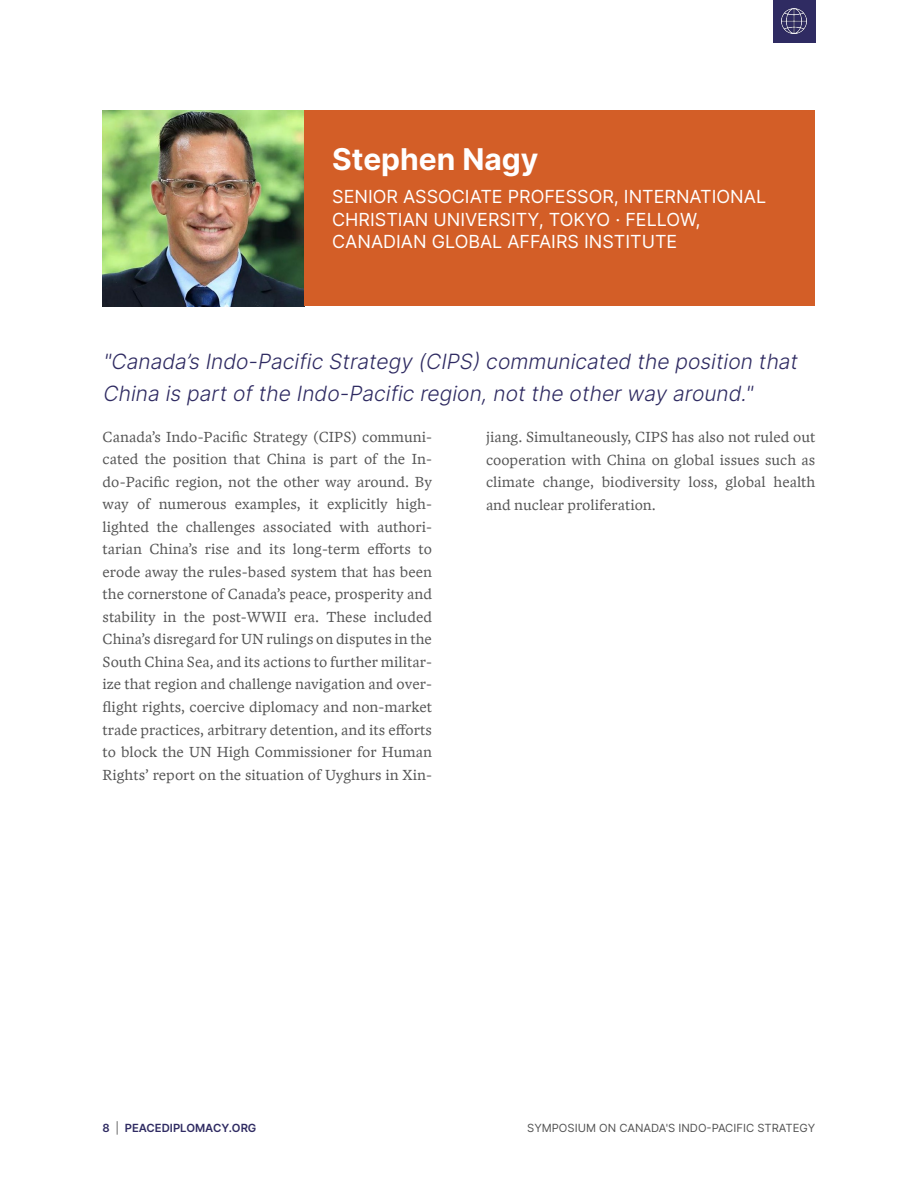
<style>
.page{position:relative;width:918px;height:1188px;background:#fff}
.page>*{position:absolute;margin:0;border:0;box-sizing:border-box;transform-origin:0 0}
.t1{font:700 30px "Inter";color:#fff}
.t2{font:italic 300 21px/31.5px "Inter";color:#2f2b62}
.t3{font:18px/22.5px "Inter";color:#fff}
.t4{font:15.75px/22.5px "Blanco";color:#545454;text-align:justify}
.t5{font:11.25px "Inter";color:#545454}
.t6{font:600 11.25px "Inter";color:#2f2b62}
.s1{font-weight:400;color:#545454}
</style>
<div class="page">
<div style="left:773px;top:0;width:42px;height:42px;background:#2f2b62"></div>
<img style="left:782px;top:9px;width:25px;height:25px">
<img style="left:103px;top:111px;width:201px;height:195px">
<div style="left:304px;top:111px;width:511px;height:195px;background:#d35e27"></div>
<h1 class="t1" style="left:332px;top:138px;width:208px">Stephen Nagy</h1>
<p class="t3" style="left:332px;top:185px;width:435px">SENIOR ASSOCIATE PROFESSOR, INTERNATIONAL<br>CHRISTIAN UNIVERSITY, TOKYO · FELLOW,<br>CANADIAN GLOBAL AFFAIRS INSTITUTE</p>
<h2 class="t2" style="left:103px;top:345px;width:701px">"Canada’s Indo-Pacific Strategy (CIPS)communicated the position that<br>China is partofthe Indo-Pacific region,notthe otherway around."</h2>
<p class="t4" style="left:103px;top:424px;width:331px">Canada’s Indo-Pacific Strategy (CIPS) communi&shy;cated the position that China is part of the In&shy;do-Pacific region, not the other way around. By way of numerous examples, it explicitly high&shy;lighted the challenges associated with authori&shy;tarian China’s rise and its long-term efforts to erode away the rules-based system that has been the cornerstone of Canada’s peace, prosperity and stability in the post-WWII era. These included China’s disregard for UN rulings on disputes in the South China Sea, and its actions to further militar&shy;ize that region and challenge navigation and over&shy;flight rights, coercive diplomacy and non-market trade practices, arbitrary detention, and its efforts to block the UN High Commissioner for Human Rights’ report on the situation of Uyghurs in Xin-</p>
<p class="t4" style="left:486px;top:424px;width:331px">jiang. Simultaneously, CIPS has also not ruled out cooperation with China on global issues such as climate change, biodiversity loss, global health and nuclear proliferation.</p>
<p class="t6" style="left:103px;top:1120px;width:155px">8 <span class="s1">|</span> PEACEDIPLOMACY.ORG</p>
<p class="t5" style="left:527px;top:1120px;width:290px">SYMPOSIUM ON CANADA'S INDO-PACIFIC STRATEGY</p>
</div>
